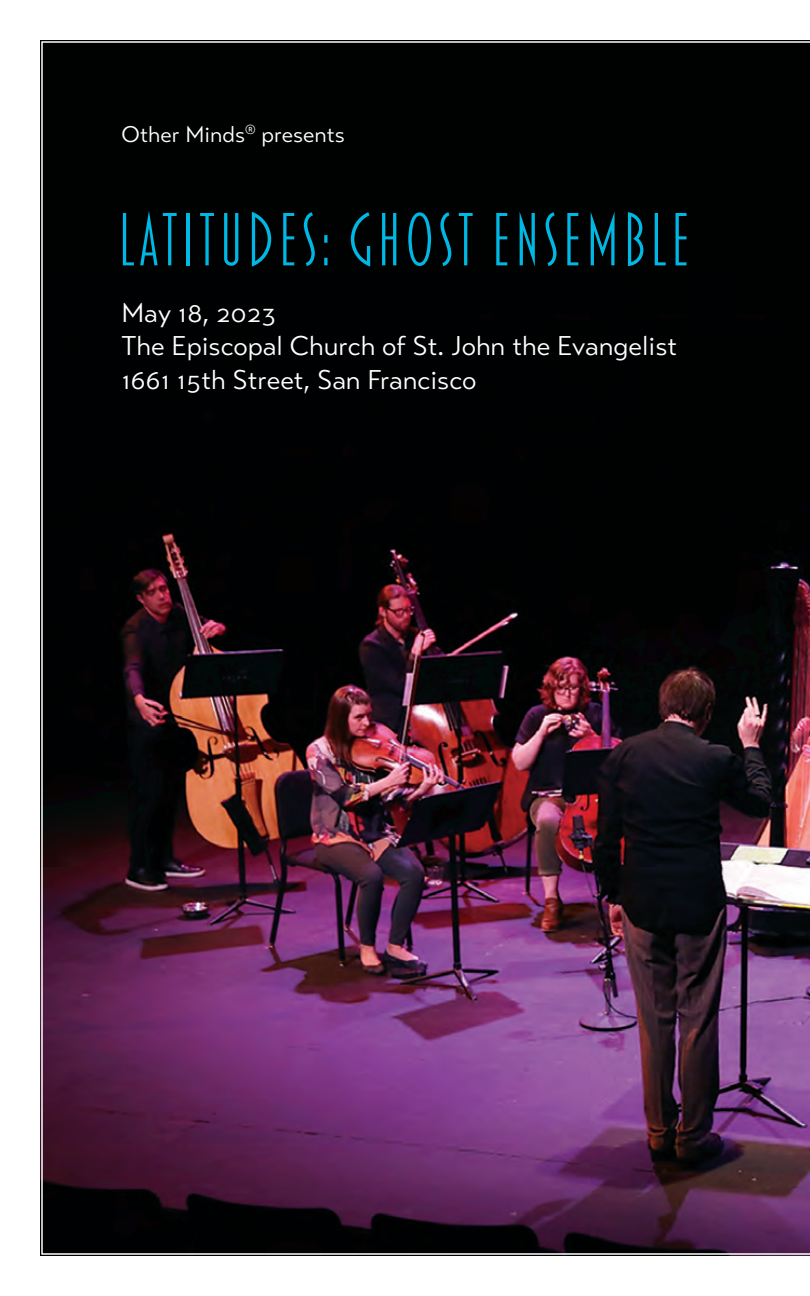
<style>
.page{position:relative;width:810px;height:1296px;background:#fff}
.page>*{position:absolute;margin:0;border:0;box-sizing:border-box;transform-origin:0 0}
.GE-Head{font:300 76.5px "Blakely";letter-spacing:-.005em;color:#00b8e4}
.GE-Head-2{font:27px "Transat Text Standard";color:#fff}
.GE-Head-3{font:22.5px "Transat Text Standard";color:#fff}
</style>
<div class="page">
<img style="left:41px;top:41px;width:769px;height:1214px">
<p class="GE-Head-3" style="left:122px;top:121px;width:225px">Other Minds<sup>®</sup> presents</p>
<p class="GE-Head" style="left:116px;top:204px;width:578px">LATITUDES: GHOST ENSEMBLE</p>
<p class="GE-Head-2" style="left:122px;top:296px;width:156px">May 18, 2023</p>
<p class="GE-Head-2" style="left:122px;top:330px;width:557px">The Episcopal Church of St. John the Evangelist</p>
<p class="GE-Head-2" style="left:122px;top:364px;width:357px">1661 15th Street, San Francisco</p>
</div>
